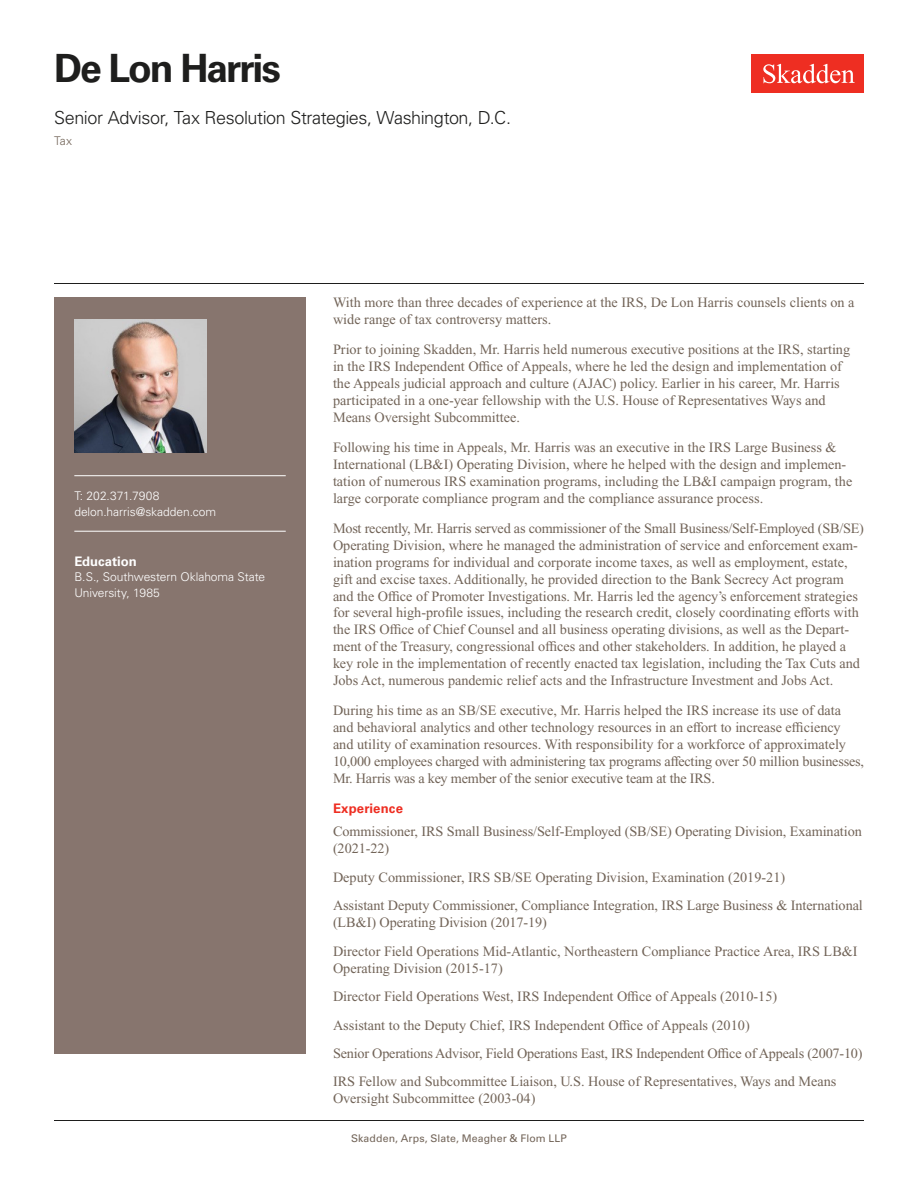
<style>
.page{position:relative;width:918px;height:1188px;background:#fff}
.page>*{position:absolute;margin:0;border:0;box-sizing:border-box;transform-origin:0 0}
.Name{font:700 39px "Univers LT Std";letter-spacing:-.05em;color:#1e1e1d}
.Title_and_Office{font:300 18px "Univers LT Std";letter-spacing:-.025em;color:#1e1e1d}
.Main_Body{font:14.25px/16.8px "Times New Roman PS Std";color:#726458}
.Publications_Associa{font:700 13.2px "Univers LT Std";letter-spacing:.01em;color:#ee2e22}
.Bar_Admission_Educat{font:700 13.2px "Univers LT Std";letter-spacing:-.005em;color:#fff}
.Sidebar_text{font:300 12px/15.8px "Univers LT Std";letter-spacing:-.005em;color:#fff}
.Email{font:300 12px "Univers LT Std";letter-spacing:-.005em;color:#fff}
.Phone_Number{font:300 12px "Univers LT Std";color:#fff}
.Practice{font:300 12px "Univers LT Std";color:#726458}
.Folio{font:10.5px "Univers LT Std";letter-spacing:.01em;color:#726458}
</style>
<div class="page">
<div style="left:752px;top:54px;width:112px;height:39px;background:#ee2e22"></div>
<svg style="left:763px;top:64px;width:92px;height:19px"></svg>
<div style="left:54px;top:297px;width:252px;height:756px;background:#87756e"></div>
<hr style="left:74px;top:475px;width:212px;height:1px;background:#fff">
<hr style="left:74px;top:531px;width:212px;height:1px;background:#fff">
<img style="left:74px;top:320px;width:132px;height:132px">
<hr style="left:54px;top:1120px;width:810px;height:1px;background:#1e1e1d">
<hr style="left:54px;top:283px;width:810px;height:1px;background:#1e1e1d">
<h1 class="Name" style="left:54px;top:46px;width:229px">De Lon Harris</h1>
<h2 class="Title_and_Office" style="left:54px;top:107px;width:459px">Senior Advisor, Tax Resolution Strategies, Washington, D.C.</h2>
<h3 class="Practice" style="left:54px;top:134px;width:19px">Tax</h3>
<p class="Phone_Number" style="left:74px;top:489px;width:87px">T: 202.371.7908</p>
<p class="Email" style="left:74px;top:504px;width:143px">delon.harris@skadden.com</p>
<p class="Bar_Admission_Educat" style="left:74px;top:553px;width:64px">Education</p>
<p class="Sidebar_text" style="left:74px;top:569px;width:192px">B.S., Southwestern Oklahoma State<br>University, 1985</p>
<p class="Main_Body" style="left:333px;top:294px;width:523px">With more than three decades of experience at the IRS, De Lon Harris counsels clients on a wide range of tax controversy matters.</p>
<p class="Main_Body" style="left:333px;top:341px;width:519px">Prior to joining Skadden, Mr. Harris held numerous executive positions at the IRS, starting in the IRS Independent Office of Appeals, where he led the design and implementation of the Appeals judicial approach and culture (AJAC) policy. Earlier in his career, Mr. Harris participated in a one-year fellowship with the U.S. House of Representatives Ways and Means Oversight Subcommittee.</p>
<p class="Main_Body" style="left:333px;top:439px;width:521px">Following his time in Appeals, Mr. Harris was an executive in the IRS Large Business &amp; International (LB&amp;I) Operating Division, where he helped with the design and implemen&shy;tation of numerous IRS examination programs, including the LB&amp;I campaign program, the large corporate compliance program and the compliance assurance process.</p>
<p class="Main_Body" style="left:333px;top:520px;width:532px">Most recently, Mr. Harris served as commissioner of the Small Business/Self-Employed (SB/SE)<br>Operating Division, where he managed the administration of service and enforcement exam&shy;ination programs for individual and corporate income taxes, as well as employment, estate, gift and excise taxes. Additionally, he provided direction to the Bank Secrecy Act program and the Office of Promoter Investigations. Mr. Harris led the agency’s enforcement strategies for several high-profile issues, including the research credit, closely coordinating efforts with the IRS Office of Chief Counsel and all business operating divisions, as well as the Depart&shy;ment of the Treasury, congressional offices and other stakeholders. In addition, he played a key role in the implementation of recently enacted tax legislation, including the Tax Cuts and Jobs Act, numerous pandemic relief acts and the Infrastructure Investment and Jobs Act.</p>
<p class="Main_Body" style="left:333px;top:702px;width:533px">During his time as an SB/SE executive, Mr. Harris helped the IRS increase its use of data and behavioral analytics and other technology resources in an effort to increase efficiency and utility of examination resources. With responsibility for a workforce of approximately 10,000 employees charged with administering tax programs affecting over 50 million businesses, Mr. Harris was a key member of the senior executive team at the IRS.</p>
<p class="Publications_Associa" style="left:333px;top:800px;width:71px">Experience</p>
<p class="Main_Body" style="left:333px;top:823px;width:530px">Commissioner, IRS Small Business/Self-Employed (SB/SE) Operating Division, Examination (2021-22)</p>
<p class="Main_Body" style="left:333px;top:869px;width:454px">Deputy Commissioner, IRS SB/SE Operating Division, Examination (2019-21)</p>
<p class="Main_Body" style="left:333px;top:897px;width:531px">Assistant Deputy Commissioner, Compliance Integration, IRS Large Business &amp; International (LB&amp;I) Operating Division (2017-19)</p>
<p class="Main_Body" style="left:333px;top:943px;width:526px">Director Field Operations Mid-Atlantic, Northeastern Compliance Practice Area, IRS LB&amp;I<br>Operating Division (2015-17)</p>
<p class="Main_Body" style="left:333px;top:988px;width:446px">Director Field Operations West, IRS Independent Office of Appeals (2010-15)</p>
<p class="Main_Body" style="left:333px;top:1016px;width:418px">Assistant to the Deputy Chief, IRS Independent Office of Appeals (2010)</p>
<p class="Main_Body" style="left:333px;top:1045px;width:531px">Senior Operations Advisor, Field Operations East, IRS Independent Office of Appeals (2007-10)</p>
<p class="Main_Body" style="left:333px;top:1073px;width:505px">IRS Fellow and Subcommittee Liaison, U.S. House of Representatives, Ways and Means<br>Oversight Subcommittee (2003-04)</p>
<p class="Folio" style="left:351px;top:1132px;width:217px">Skadden, Arps, Slate, Meagher &amp; Flom LLP</p>
</div>
